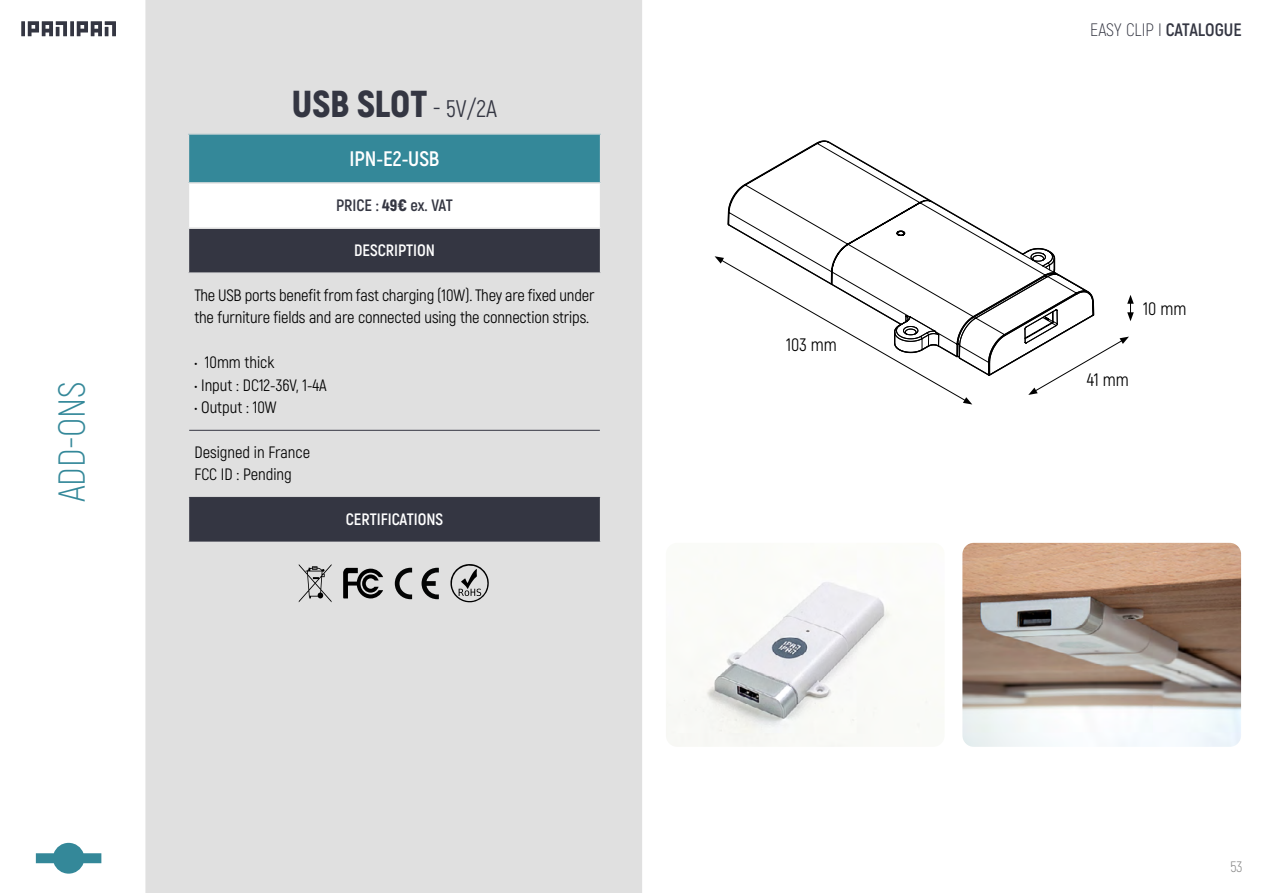
<style>
.page{position:relative;width:1263px;height:893px;background:#fff}
.page>*{position:absolute;margin:0;border:0;box-sizing:border-box;transform-origin:0 0}
.t1{font:900 37.5px "Akrobat";color:#343642}
.t2{font:300 37.5px "Akrobat";color:#348899}
.t3{font:700 21px "Akrobat";color:#fff}
.t4{font:300 18px "Akrobat";color:#343642}
.t5{font:18px "Akrobat";color:#000}
.t6{font:16.5px/22.5px "Akrobat";letter-spacing:-.01em;color:#000}
.t7{font:700 16.5px "Akrobat";color:#fff}
.t8{font:700 16.5px "Akrobat";color:#343642}
.t9{font:300 15px "Akrobat";color:#7c7c7c}
.s1{font-weight:400;font-size:24px}
.s2{font-weight:900}
.s3{font-weight:700}
</style>
<div class="page">
<div style="left:145px;top:0;width:497px;height:893px;background:#e0e0e0"></div>
<svg style="left:21px;top:21px;width:95px;height:15px"></svg>
<svg style="left:36px;top:843px;width:65px;height:31px"></svg>
<img style="left:666px;top:582px;width:261px;height:165px">
<img style="left:962px;top:543px;width:279px;height:204px">
<div style="left:188px;top:69px;width:413px;height:65px;background:#e0e0e0"></div>
<div style="left:188px;top:134px;width:413px;height:49px;background:#348899"></div>
<div style="left:188px;top:183px;width:413px;height:45px;background:#fff"></div>
<svg style="left:189px;top:229px;width:411px;height:313px;fill:#e0e0e0"></svg>
<hr style="left:188px;top:68px;width:413px;height:2px;background:#e0e0e0">
<hr style="left:188px;top:133px;width:413px;height:2px;background:#e0e0e0">
<hr style="left:188px;top:135px;width:1px;height:47px;background:#e0e0e0">
<hr style="left:600px;top:135px;width:1px;height:47px;background:#e0e0e0">
<hr style="left:188px;top:182px;width:413px;height:2px;background:#e0e0e0">
<hr style="left:188px;top:184px;width:1px;height:43px;background:#e0e0e0">
<hr style="left:600px;top:184px;width:1px;height:43px;background:#e0e0e0">
<hr style="left:188px;top:227px;width:413px;height:2px;background:#e0e0e0">
<hr style="left:188px;top:229px;width:1px;height:43px;background:#e0e0e0">
<hr style="left:600px;top:229px;width:1px;height:43px;background:#e0e0e0">
<hr style="left:188px;top:272px;width:413px;height:2px;background:#e0e0e0">
<hr style="left:188px;top:274px;width:1px;height:156px;background:#e0e0e0">
<hr style="left:600px;top:274px;width:1px;height:156px;background:#e0e0e0">
<hr style="left:188px;top:430px;width:1px;height:67px;background:#e0e0e0">
<hr style="left:600px;top:430px;width:1px;height:67px;background:#e0e0e0">
<hr style="left:188px;top:497px;width:1px;height:45px;background:#e0e0e0">
<hr style="left:600px;top:497px;width:1px;height:45px;background:#e0e0e0">
<hr style="left:188px;top:542px;width:413px;height:1px;background:#e0e0e0">
<hr style="left:189px;top:430px;width:411px;height:1px;background:#343642">
<hr style="left:189px;top:497px;width:411px;height:1px;background:#343642">
<svg style="left:299px;top:564px;width:32px;height:38px"></svg>
<svg style="left:343px;top:568px;width:40px;height:30px"></svg>
<svg style="left:450px;top:564px;width:39px;height:38px"></svg>
<svg style="left:395px;top:568px;width:17px;height:31px"></svg>
<svg style="left:422px;top:568px;width:17px;height:31px"></svg>
<svg style="left:727px;top:140px;width:368px;height:176px"></svg>
<svg style="left:831px;top:200px;width:263px;height:176px"></svg>
<svg style="left:1028px;top:337px;width:101px;height:58px"></svg>
<svg style="left:715px;top:256px;width:257px;height:148px"></svg>
<svg style="left:1127px;top:295px;width:7px;height:26px"></svg>
<h1 class="t2" style="left:49px;top:502px;width:122px;rotate:-90deg">ADD-ONS</h1>
<h1 class="t1" style="left:292px;top:79px;width:207px">USB SLOT <span class="s1">- 5V/2A</span></h1>
<p class="t3" style="left:349px;top:145px;width:92px">IPN-E2-USB</p>
<p class="t8" style="left:336px;top:195px;width:118px">PRICE : <span class="s2">49€</span> ex. VAT</p>
<p class="t7" style="left:354px;top:240px;width:82px">DESCRIPTION</p>
<p class="t6" style="left:194px;top:284px;width:402px">The USB ports benefit from fast charging (10W). They are fixed under the furniture fields and are connected using the connection strips.</p>
<p class="t6" style="left:194px;top:351px;width:81px">• 10mm thick</p>
<p class="t6" style="left:194px;top:374px;width:134px">• Input : DC12-36V, 1-4A</p>
<p class="t6" style="left:194px;top:396px;width:84px">• Output : 10W</p>
<p class="t6" style="left:194px;top:441px;width:117px">Designed in France<br>FCC ID : Pending</p>
<p class="t7" style="left:346px;top:509px;width:99px">CERTIFICATIONS</p>
<p class="t5" style="left:786px;top:334px;width:52px">103 mm</p>
<p class="t4" style="left:1090px;top:19px;width:153px">EASY CLIP I <span class="s3">CATALOGUE</span></p>
<p class="t5" style="left:1143px;top:298px;width:45px">10 mm</p>
<p class="t5" style="left:1087px;top:369px;width:43px">41 mm</p>
<p class="t9" style="left:1230px;top:858px;width:14px">53</p>
</div>
